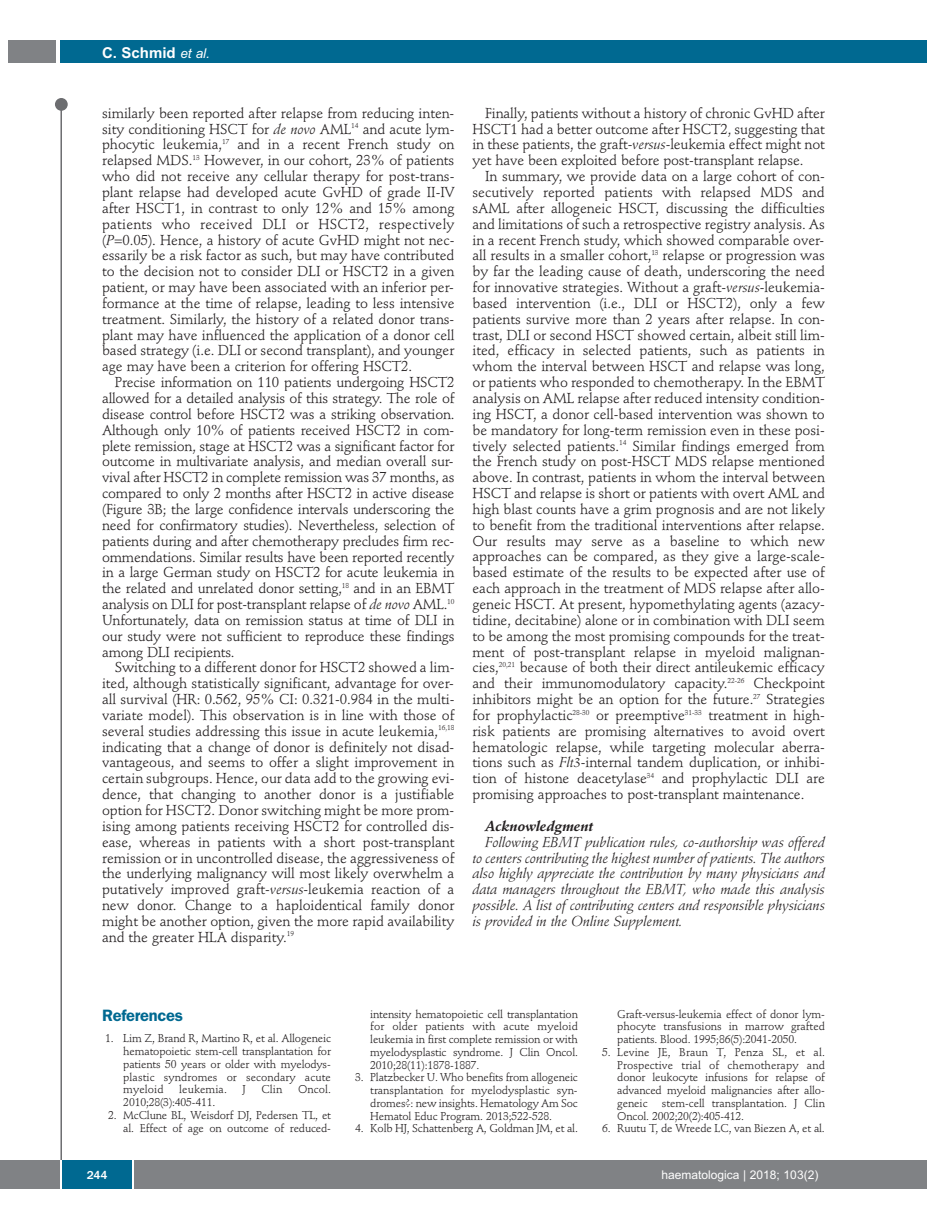
<style>
.page{position:relative;width:927px;height:1225px;background:#fff}
.page>*{position:absolute;margin:0;border:0;box-sizing:border-box;transform-origin:0 0}
.t1{font:600 16.5px "Franklin Gothic";letter-spacing:-.015em;color:#006991}
.t2{font:700 15px "Arial";color:#fff}
.t3{font:14.25px/15.9px "Stempel Schneidler";letter-spacing:-.005em;color:#231f20;text-align:justify}
.t4{font:italic 14.25px/15.9px "Stempel Schneidler";letter-spacing:-.005em;color:#231f20;text-align:justify}
.t5{font:italic 700 14.25px "Stempel Schneidler";letter-spacing:-.005em;color:#231f20}
.t6{font:12px "Arial";color:#fff}
.t7{font:500 12px "Franklin Gothic";color:#fff}
.t8{font:11.25px/12.8px "Stempel Schneidler";letter-spacing:-.015em;color:#231f20;text-align:justify}
.t9{font:11.25px "Stempel Schneidler";letter-spacing:.005em;color:#231f20}
.s1{font-weight:400;font-style:italic;font-size:13.5px}
.s2{font-style:italic}
</style>
<div class="page">
<div style="left:911px;top:40px;width:16px;height:22px;background:#006991"></div>
<div style="left:910px;top:1160px;width:17px;height:28px;background:#808285"></div>
<div style="left:55px;top:98px;width:13px;height:13px;background:#6c6d70;border-radius:50%"></div>
<hr style="left:60px;top:101px;width:2px;height:1061px;background:#6c6d70">
<div style="left:60px;top:40px;width:852px;height:22px;background:#006991"></div>
<div style="left:9px;top:40px;width:47px;height:22px;background:#808285"></div>
<div style="left:0;top:1160px;width:911px;height:28px;background:#808285"></div>
<div style="left:62px;top:1160px;width:71px;height:28px;background:#006991"></div>
<hr style="left:60px;top:1160px;width:2px;height:28px;background:#fff">
<svg style="left:133px;top:1160px;width:1px;height:28px"></svg>
<p class="t2" style="left:102px;top:44px;width:109px">C. Schmid <span class="s1">et al.</span></p>
<p class="t3" style="left:102px;top:106px;width:354px">similarly been reported after relapse from reducing inten&shy;sity conditioning HSCT for <span class="s2">de novo</span> AML<sup>14</sup> and acute lym&shy;phocytic leukemia,<sup>17</sup> and in a recent French study on relapsed MDS.<sup>13</sup> However, in our cohort, 23% of patients who did not receive any cellular therapy for post-trans&shy;plant relapse had developed acute GvHD of grade II-IV after HSCT1, in contrast to only 12% and 15% among patients who received DLI or HSCT2, respectively (<span class="s2">P</span>=0.05). Hence, a history of acute GvHD might not nec&shy;essarily be a risk factor as such, but may have contributed to the decision not to consider DLI or HSCT2 in a given patient, or may have been associated with an inferior per&shy;formance at the time of relapse, leading to less intensive treatment. Similarly, the history of a related donor trans&shy;plant may have influenced the application of a donor cell based strategy (i.e. DLI or second transplant), and younger age may have been a criterion for offering HSCT2.</p>
<p class="t3" style="left:102px;top:376px;width:354px;text-indent:13px">Precise information on 110 patients undergoing HSCT2 allowed for a detailed analysis of this strategy. The role of disease control before HSCT2 was a striking observation.<br>Although only 10% of patients received HSCT2 in com&shy;plete remission, stage at HSCT2 was a significant factor for outcome in multivariate analysis, and median overall sur&shy;vival after HSCT2 in complete remission was 37 months, as compared to only 2 months after HSCT2 in active disease (Figure 3B; the large confidence intervals underscoring the need for confirmatory studies). Nevertheless, selection of patients during and after chemotherapy precludes firm rec&shy;ommendations. Similar results have been reported recently in a large German study on HSCT2 for acute leukemia in the related and unrelated donor setting,<sup>18</sup> and in an EBMT analysis on DLI for post-transplant relapse of <span class="s2">de novo</span> AML.<sup>10<br></sup>Unfortunately, data on remission status at time of DLI in our study were not sufficient to reproduce these findings among DLI recipients.</p>
<p class="t3" style="left:102px;top:661px;width:354px;text-indent:13px">Switching to a different donor for HSCT2 showed a lim&shy;ited, although statistically significant, advantage for over&shy;all survival (HR: 0.562, 95% CI: 0.321-0.984 in the multi&shy;variate model). This observation is in line with those of several studies addressing this issue in acute leukemia,<sup>16,18 </sup>indicating that a change of donor is definitely not disad&shy;vantageous, and seems to offer a slight improvement in certain subgroups. Hence, our data add to the growing evi&shy;dence, that changing to another donor is a justifiable option for HSCT2. Donor switching might be more prom&shy;ising among patients receiving HSCT2 for controlled dis&shy;ease, whereas in patients with a short post-transplant remission or in uncontrolled disease, the aggressiveness of the underlying malignancy will most likely overwhelm a putatively improved graft-<span class="s2">versus</span>-leukemia reaction of a new donor. Change to a haploidentical family donor might be another option, given the more rapid availability and the greater HLA disparity.<sup>19</sup></p>
<p class="t3" style="left:472px;top:106px;width:354px;text-indent:13px">Finally, patients without a history of chronic GvHD after HSCT1 had a better outcome after HSCT2, suggesting that in these patients, the graft-<span class="s2">versus</span>-leukemia effect might not yet have been exploited before post-transplant relapse.</p>
<p class="t3" style="left:472px;top:170px;width:354px;text-indent:13px">In summary, we provide data on a large cohort of con&shy;secutively reported patients with relapsed MDS and sAML after allogeneic HSCT, discussing the difficulties and limitations of such a retrospective registry analysis. As in a recent French study, which showed comparable over&shy;all results in a smaller cohort,<sup>13</sup> relapse or progression was by far the leading cause of death, underscoring the need for innovative strategies. Without a graft-<span class="s2">versus</span>-leukemia&shy;based intervention (i.e., DLI or HSCT2), only a few patients survive more than 2 years after relapse. In con&shy;trast, DLI or second HSCT showed certain, albeit still lim&shy;ited, efficacy in selected patients, such as patients in whom the interval between HSCT and relapse was long, or patients who responded to chemotherapy. In the EBMT analysis on AML relapse after reduced intensity condition&shy;ing HSCT, a donor cell-based intervention was shown to be mandatory for long-term remission even in these posi&shy;tively selected patients.<sup>14</sup> Similar findings emerged from the French study on post-HSCT MDS relapse mentioned above. In contrast, patients in whom the interval between HSCT and relapse is short or patients with overt AML and high blast counts have a grim prognosis and are not likely to benefit from the traditional interventions after relapse.<br>Our results may serve as a baseline to which new approaches can be compared, as they give a large-scale&shy;based estimate of the results to be expected after use of each approach in the treatment of MDS relapse after allo&shy;geneic HSCT. At present, hypomethylating agents (azacy&shy;tidine, decitabine) alone or in combination with DLI seem to be among the most promising compounds for the treat&shy;ment of post-transplant relapse in myeloid malignan&shy;cies,<sup>20,21</sup> because of both their direct antileukemic efficacy and their immunomodulatory capacity.<sup>22-26</sup> Checkpoint inhibitors might be an option for the future.<sup>27</sup> Strategies for prophylactic<sup>28-30</sup> or preemptive<sup>31-33</sup> treatment in high&shy;risk patients are promising alternatives to avoid overt hematologic relapse, while targeting molecular aberra&shy;tions such as <span class="s2">Flt3</span>-internal tandem duplication, or inhibi&shy;tion of histone deacetylase<sup>34</sup> and prophylactic DLI are promising approaches to post-transplant maintenance.</p>
<p class="t5" style="left:485px;top:820px;width:109px">Acknowledgment</p>
<p class="t4" style="left:472px;top:835px;width:354px;text-indent:13px">Following EBMT publication rules, co-authorship was offered to centers contributing the highest number of patients. The authors also highly appreciate the contribution by many physicians and data managers throughout the EBMT, who made this analysis possible. A list of contributing centers and responsible physicians is provided in the Online Supplement.</p>
<p class="t1" style="left:102px;top:1009px;width:82px">References</p>
<p class="t8" style="left:123px;top:1033px;width:209px;text-indent:-18px">1. Lim Z, Brand R, Martino R, et al. Allogeneic hematopoietic stem-cell transplantation for patients 50 years or older with myelodys&shy;plastic syndromes or secondary acute myeloid</p>
<p class="t9" style="left:179px;top:1084px;width:49px">leukemia.</p>
<p class="t8" style="left:243px;top:1084px;width:5px">J</p>
<p class="t8" style="left:262px;top:1084px;width:22px">Clin</p>
<p class="t8" style="left:298px;top:1084px;width:34px">Oncol.</p>
<p class="t8" style="left:123px;top:1096px;width:94px">2010;28(3):405-411.</p>
<p class="t8" style="left:108px;top:1109px;width:224px;text-align:right">2. McClune BL, Weisdorf DJ, Pedersen TL, et al. Effect of age on outcome of reduced-</p>
<p class="t8" style="left:370px;top:1008px;width:209px">intensity hematopoietic cell transplantation for older patients with acute myeloid leukemia in first complete remission or with myelodysplastic syndrome. J Clin Oncol.<br>2010;28(11):1878-1887.</p>
<p class="t8" style="left:370px;top:1072px;width:209px;text-indent:-15px">3. Platzbecker U. Who benefits from allogeneic transplantation for myelodysplastic syn&shy;dromes?: new insights. Hematology Am Soc Hematol Educ Program. 2013;522-528.</p>
<p class="t8" style="left:355px;top:1123px;width:224px">4. Kolb HJ, Schattenberg A, Goldman JM, et al.</p>
<p class="t8" style="left:617px;top:1008px;width:209px">Graft-versus-leukemia effect of donor lym&shy;phocyte transfusions in marrow grafted patients. Blood. 1995;86(5):2041-2050.</p>
<p class="t8" style="left:617px;top:1046px;width:209px;text-indent:-15px">5. Levine JE, Braun T, Penza SL, et al.<br>Prospective trial of chemotherapy and donor leukocyte infusions for relapse of advanced myeloid malignancies after allo&shy;geneic</p>
<p class="t8" style="left:617px;top:1097px;width:209px;text-indent:45px">stem-cell transplantation. J Clin<br>Oncol. 2002;20(2):405-412.</p>
<p class="t8" style="left:602px;top:1123px;width:224px">6. Ruutu T, de Wreede LC, van Biezen A, et al.</p>
<p class="t7" style="left:87px;top:1167px;width:22px">244</p>
<p class="t6" style="left:661px;top:1167px;width:158px">haematologica | 2018; 103(2)</p>
</div>
